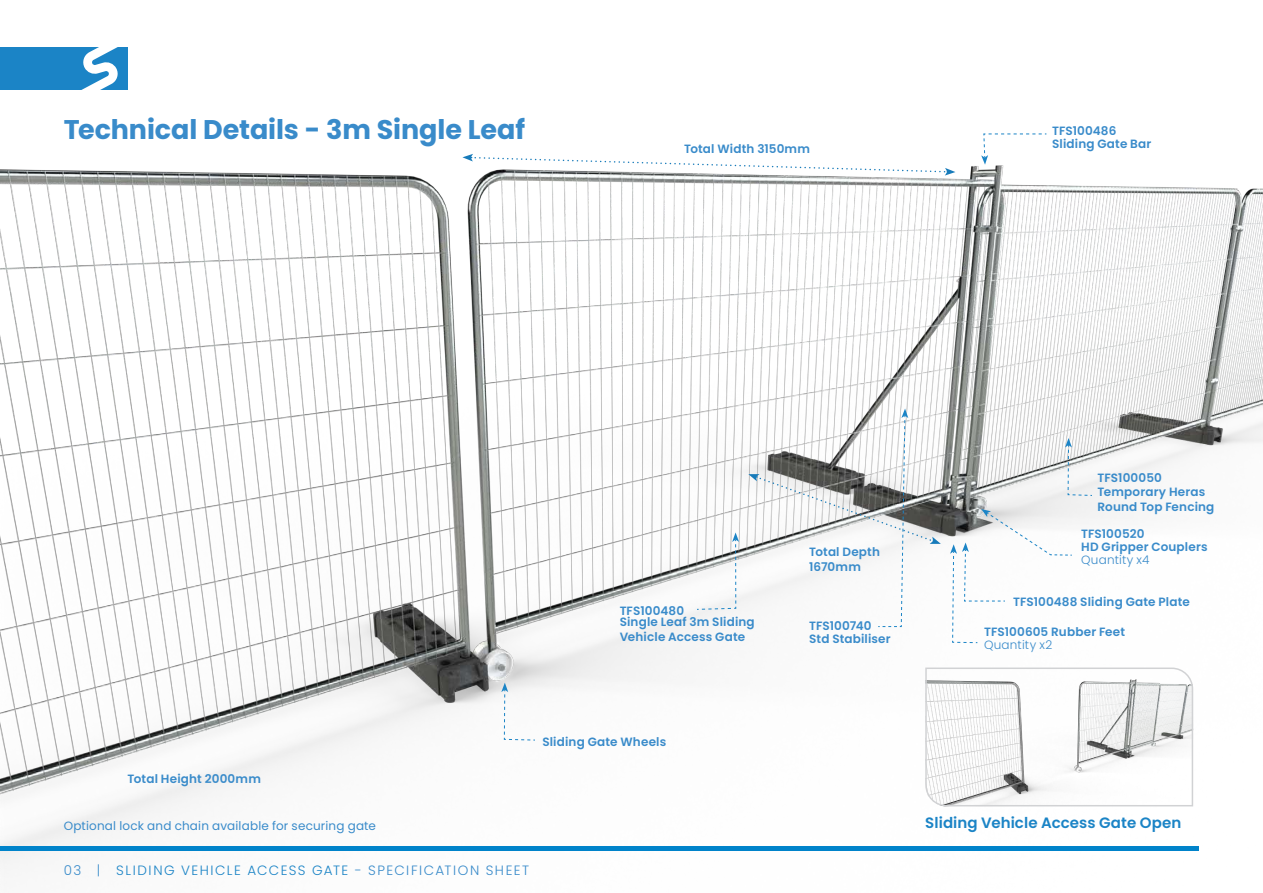
<style>
.page{position:relative;width:1263px;height:893px;background:#fff}
.page>*{position:absolute;margin:0;border:0;box-sizing:border-box;transform-origin:0 0}
.Page_Title{font:700 27px "Poppins";letter-spacing:-.005em;color:#398bca}
.Image_Caption{font:600 15px "Poppins";letter-spacing:.005em;color:#1b84c6}
.t1{font:300 13.5px "Poppins";letter-spacing:.11em;color:#1b84c6}
.Arrow_Text{font:600 12px "Poppins";letter-spacing:.015em;color:#398bca}
.Arrow_Text-2{font:12px "Poppins";letter-spacing:.015em;color:#398bca}
.Arrow_Text-3{font:300 12px "Poppins";letter-spacing:.015em;color:#398bca}
.s1{color:#398bca}
</style>
<div class="page">
<img style="left:0;top:89px;width:1263px;height:780px">
<svg style="left:696px;top:532px;width:43px;height:78px"></svg>
<svg style="left:981px;top:133px;width:66px;height:32px"></svg>
<svg style="left:501px;top:683px;width:35px;height:58px"></svg>
<svg style="left:1065px;top:438px;width:28px;height:58px"></svg>
<svg style="left:462px;top:154px;width:493px;height:22px"></svg>
<svg style="left:748px;top:409px;width:193px;height:218px"></svg>
<svg style="left:924px;top:667px;width:270px;height:140px"></svg>
<svg style="left:950px;top:509px;width:122px;height:134px"></svg>
<hr style="left:0;top:846px;width:1199px;height:4px;background:#0083ca">
<div style="left:0;top:47px;width:128px;height:42px;background:#1b84c6"></div>
<svg style="left:83px;top:47px;width:35px;height:42px"></svg>
<p class="Page_Title" style="left:64px;top:114px;width:463px">Technical Details - 3m Single Leaf</p>
<p class="Arrow_Text" style="left:684px;top:142px;width:127px">Total Width 3150mm</p>
<p class="Arrow_Text" style="left:1052px;top:124px;width:66px">TFS100486</p>
<p class="Arrow_Text" style="left:1052px;top:137px;width:101px">Sliding Gate Bar</p>
<p class="Arrow_Text" style="left:620px;top:603px;width:66px">TFS100480</p>
<p class="Arrow_Text" style="left:620px;top:615px;width:137px">Single Leaf 3m Sliding</p>
<p class="Arrow_Text" style="left:620px;top:629px;width:127px">Vehicle Access Gate</p>
<p class="Arrow_Text" style="left:128px;top:772px;width:135px">Total Height 2000mm</p>
<p class="Arrow_Text-2" style="left:64px;top:818px;width:314px">Optional lock and chain available for securing gate</p>
<p class="t1" style="left:64px;top:862px;width:467px"><span class="s1">03 |</span> SLIDING VEHICLE ACCESS GATE <span class="s1">- SPECIFICATION SHEET</span></p>
<p class="Arrow_Text" style="left:542px;top:735px;width:125px">Sliding Gate Wheels</p>
<p class="Arrow_Text" style="left:809px;top:545px;width:72px">Total Depth</p>
<p class="Arrow_Text" style="left:809px;top:559px;width:53px">1670mm</p>
<p class="Arrow_Text" style="left:809px;top:619px;width:64px">TFS100740</p>
<p class="Arrow_Text" style="left:809px;top:632px;width:83px">Std Stabiliser</p>
<p class="Arrow_Text" style="left:1097px;top:471px;width:66px">TFS100050</p>
<p class="Arrow_Text" style="left:1097px;top:485px;width:109px">Temporary Heras</p>
<p class="Arrow_Text" style="left:1097px;top:500px;width:118px">Round Top Fencing</p>
<p class="Arrow_Text" style="left:1081px;top:527px;width:65px">TFS100520</p>
<p class="Arrow_Text" style="left:1081px;top:540px;width:128px">HD Gripper Couplers</p>
<p class="Arrow_Text-3" style="left:1081px;top:553px;width:70px">Quantity x4</p>
<p class="Arrow_Text" style="left:1013px;top:594px;width:178px">TFS100488 Sliding Gate Plate</p>
<p class="Arrow_Text" style="left:984px;top:625px;width:142px">TFS100605 Rubber Feet</p>
<p class="Arrow_Text-3" style="left:984px;top:638px;width:70px">Quantity x2</p>
<p class="Image_Caption" style="left:925px;top:814px;width:258px">Sliding Vehicle Access Gate Open</p>
</div>
